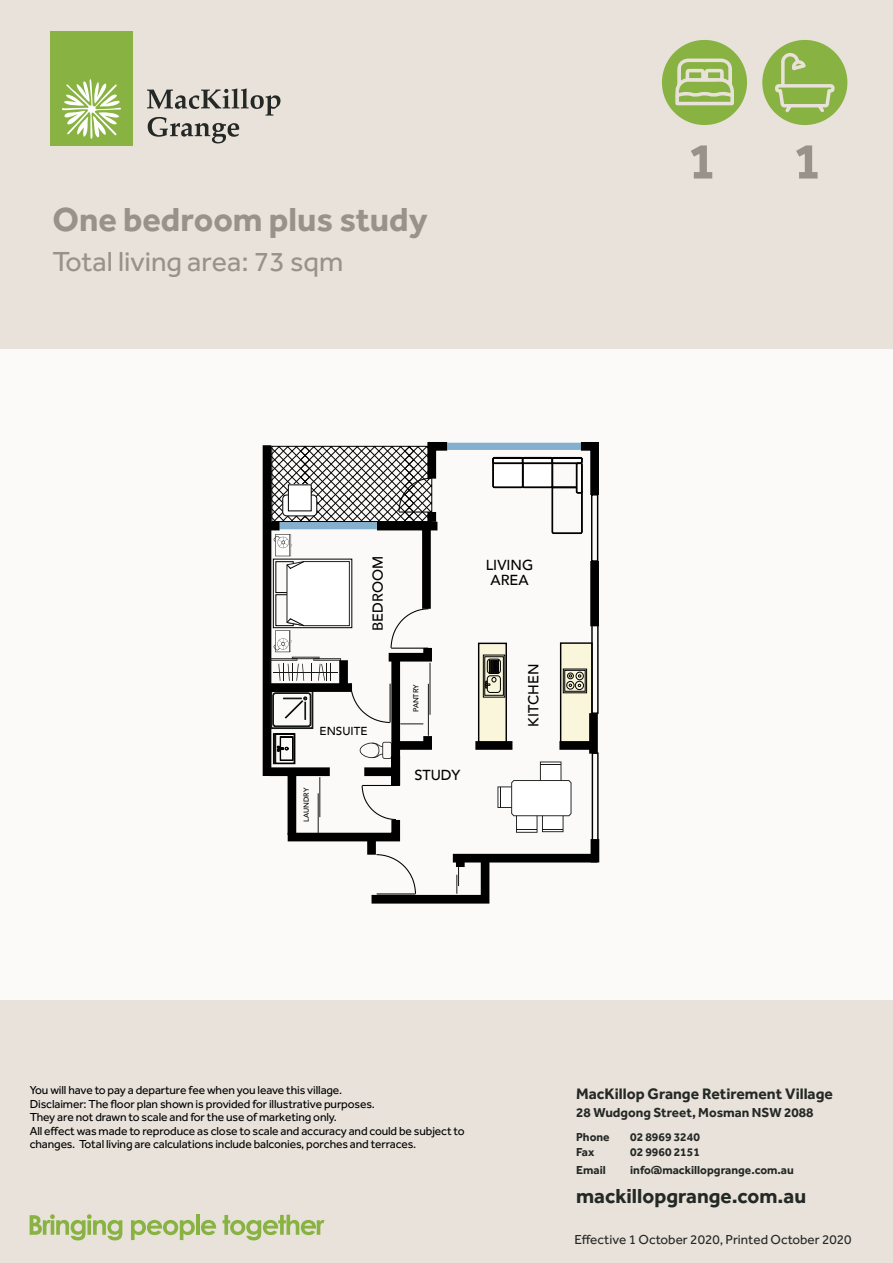
<style>
.page{position:relative;width:893px;height:1263px;background:#e8e2da}
.page>*{position:absolute;margin:0;border:0;box-sizing:border-box;transform-origin:0 0}
.t1{font:700 52.5px "Effra";color:#97928a}
.t2{font:700 34.5px "Effra";color:#97928a}
.t3{font:28.5px "Effra";color:#97928a}
.t4{font:700 21px "Effra";color:#252926}
.t5{font:700 15.75px "Effra";color:#252926}
.t6{font:500 14.4px/14.4px "Avenir";color:#000;text-align:center}
.t7{font:13.5px "Effra";color:#252926}
.t8{font:700 13.5px "Effra";color:#252926}
.t9{font:12px/13.5px "Effra";letter-spacing:-.01em;color:#000}
.t10{font:700 12px "Effra";color:#252926}
.t11{font:500 11.55px "Avenir";color:#000}
.t12{font:500 7.35px "Avenir";color:#000}
</style>
<div class="page">
<div style="left:50px;top:32px;width:83px;height:114px;background:#88b241"></div>
<svg style="left:62px;top:79px;width:59px;height:60px"></svg>
<svg style="left:147px;top:88px;width:133px;height:55px"></svg>
<div style="left:0;top:349px;width:893px;height:650px;background:#fbfaf9"></div>
<div style="left:263px;top:445px;width:8px;height:331px;background:#000"></div>
<svg style="left:270px;top:442px;width:330px;height:462px"></svg>
<div style="left:453px;top:854px;width:144px;height:8px;background:#000"></div>
<div style="left:339px;top:660px;width:9px;height:25px;background:#000"></div>
<div style="left:391px;top:661px;width:9px;height:124px;background:#000"></div>
<div style="left:590px;top:561px;width:9px;height:65px;background:#000"></div>
<div style="left:589px;top:713px;width:9px;height:41px;background:#000"></div>
<div style="left:591px;top:839px;width:8px;height:23px;background:#000"></div>
<div style="left:591px;top:494px;width:7px;height:68px;border:1px solid #000"></div>
<div style="left:591px;top:624px;width:8px;height:90px;border:1px solid #000"></div>
<div style="left:592px;top:752px;width:7px;height:94px;border:1px solid #000"></div>
<svg style="left:30px;top:1214px;width:92px;height:26px"></svg>
<svg style="left:131px;top:1220px;width:64px;height:20px"></svg>
<hr style="left:196px;top:1215px;width:4px;height:20px;background:#88b241">
<svg style="left:201px;top:1220px;width:15px;height:15px"></svg>
<svg style="left:223px;top:1215px;width:101px;height:25px"></svg>
<div style="left:662px;top:40px;width:85px;height:85px;background:#88b241;border-radius:50%"></div>
<div style="left:762px;top:40px;width:85px;height:85px;background:#88b241;border-radius:50%"></div>
<svg style="left:675px;top:40px;width:60px;height:66px"></svg>
<svg style="left:775px;top:53px;width:60px;height:59px"></svg>
<h2 class="t2" style="left:52px;top:199px;width:377px">One bedroom plus study</h2>
<h3 class="t3" style="left:52px;top:245px;width:292px">Total living area: 73 sqm</h3>
<h1 class="t1" style="left:688px;top:129px;width:30px">1</h1>
<h1 class="t1" style="left:793px;top:129px;width:30px">1</h1>
<p class="t6" style="left:370px;top:631px;width:76px;rotate:-90deg">BEDROOM</p>
<p class="t11" style="left:320px;top:721px;width:49px">ENSUITE</p>
<p class="t12" style="left:300px;top:822px;width:36px;rotate:-90deg">LAUNDRY</p>
<p class="t6" style="left:486px;top:557px;width:49px">LIVING<br>AREA</p>
<p class="t12" style="left:410px;top:712px;width:29px;rotate:-90deg">PANTRY</p>
<p class="t6" style="left:414px;top:767px;width:48px">STUDY</p>
<p class="t6" style="left:526px;top:727px;width:64px;rotate:-90deg">KITCHEN</p>
<p class="t9" style="left:30px;top:1083px;width:436px">You will have to pay a departure fee when you leave this village.<br>Disclaimer: The floor plan shown is provided for illustrative purposes.<br>They are not drawn to scale and for the use of marketing only.<br>All effect was made to reproduce as close to scale and accuracy and could be subject to changes. Total living are calculations include balconies, porches and terraces.</p>
<h3 class="t5" style="left:576px;top:1084px;width:258px">MacKillop Grange Retirement Village</h3>
<p class="t8" style="left:576px;top:1104px;width:239px">28 Wudgong Street, Mosman NSW 2088</p>
<p class="t10" style="left:576px;top:1129px;width:35px">Phone</p>
<p class="t10" style="left:630px;top:1129px;width:71px">02 8969 3240</p>
<p class="t10" style="left:576px;top:1144px;width:20px">Fax</p>
<p class="t10" style="left:630px;top:1144px;width:71px">02 9960 2151</p>
<p class="t10" style="left:576px;top:1162px;width:31px">Email</p>
<p class="t10" style="left:630px;top:1162px;width:165px">info@mackillopgrange.com.au</p>
<h3 class="t4" style="left:576px;top:1183px;width:231px">mackillopgrange.com.au</h3>
<p class="t7" style="left:575px;top:1231px;width:279px">Effective 1 October 2020, Printed October 2020</p>
</div>
